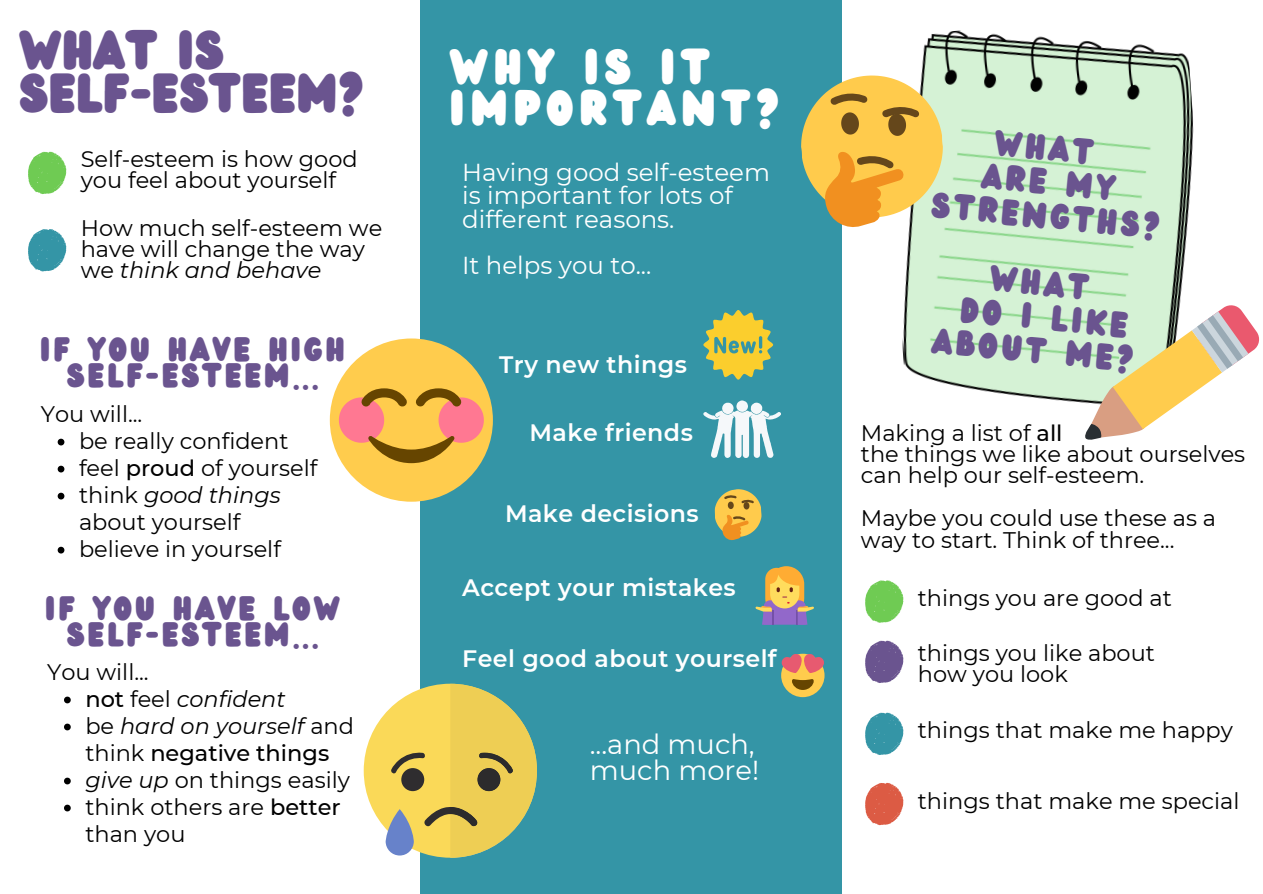
<style>
.page{position:relative;width:1263px;height:894px;background:#fff}
.page>*{position:absolute;margin:0;border:0;box-sizing:border-box;transform-origin:0 0}
.t1{font:47.85px "Wedges";letter-spacing:.02em;color:#6a548f}
.t2{font:43.5px/40.5px "Wedges";letter-spacing:.14em;color:#fff}
.t3{font:31.35px/33.8px "Wedges";color:#6a548f;text-align:center}
.t4{font:29.55px/25.8px "Wedges";letter-spacing:.105em;color:#6a548f;text-align:center}
.t5{font:27.3px "Montserrat";color:#fff}
.t6{font:24.45px/23.2px "Montserrat";color:#fff}
.t7{font:600 23.7px "Montserrat";letter-spacing:.02em;color:#fff}
.t8{font:22.5px/21.3px "Montserrat";color:#000}
.t9{font:italic 22.5px/27px "Montserrat";color:#000}
.s1{font-style:italic}
.s2{font-weight:500}
.s3{font-weight:500;font-style:normal}
.s4{font-style:normal}
</style>
<div class="page">
<div style="left:420px;top:0;width:422px;height:893px;background:#3495a6"></div>
<svg style="left:28px;top:152px;width:38px;height:42px"></svg>
<div style="left:364px;top:683px;width:173px;height:174px;background:#fad958;border-radius:50%"></div>
<svg style="left:386px;top:808px;width:28px;height:47px"></svg>
<svg style="left:390px;top:683px;width:147px;height:174px"></svg>
<svg style="left:28px;top:229px;width:38px;height:42px"></svg>
<div style="left:330px;top:338px;width:163px;height:163px;background:#ffcc4d;border-radius:50%"></div>
<svg style="left:339px;top:388px;width:145px;height:75px"></svg>
<img style="left:902px;top:30px;width:292px;height:373px">
<svg style="left:801px;top:71px;width:146px;height:161px"></svg>
<svg style="left:1082px;top:299px;width:178px;height:141px"></svg>
<svg style="left:865px;top:580px;width:38px;height:42px"></svg>
<svg style="left:865px;top:640px;width:38px;height:43px"></svg>
<svg style="left:865px;top:712px;width:38px;height:43px"></svg>
<svg style="left:865px;top:782px;width:38px;height:43px"></svg>
<svg style="left:703px;top:310px;width:70px;height:69px"></svg>
<svg style="left:703px;top:400px;width:78px;height:58px"></svg>
<svg style="left:714px;top:489px;width:48px;height:52px"></svg>
<svg style="left:755px;top:566px;width:59px;height:58px"></svg>
<div style="left:781px;top:653px;width:43px;height:44px;background:#ffcc4d;border-radius:50%"></div>
<svg style="left:792px;top:679px;width:22px;height:10px"></svg>
<svg style="left:781px;top:653px;width:44px;height:19px"></svg>
<svg style="left:58px;top:438px;width:6px;height:7px"></svg>
<svg style="left:58px;top:465px;width:6px;height:7px"></svg>
<svg style="left:58px;top:492px;width:6px;height:7px"></svg>
<svg style="left:58px;top:546px;width:6px;height:7px"></svg>
<svg style="left:64px;top:696px;width:7px;height:7px"></svg>
<svg style="left:64px;top:723px;width:7px;height:7px"></svg>
<svg style="left:64px;top:777px;width:7px;height:7px"></svg>
<svg style="left:64px;top:804px;width:7px;height:7px"></svg>
<p class="t1" style="left:20px;top:15px;width:206px">WHAT IS</p>
<p class="t1" style="left:20px;top:57px;width:345px">SELF-ESTEEM?</p>
<p class="t8" style="left:81px;top:148px;width:278px">Self-esteem is how good you feel about yourself</p>
<p class="t8" style="left:81px;top:217px;width:303px">How much self-esteem we have will change the way we <span class="s1">think and behave</span></p>
<p class="t4" style="left:41px;top:337px;width:306px">IF YOU HAVE HIGH<br>SELF-ESTEEM...</p>
<p class="t8" style="left:41px;top:403px;width:103px">You will...</p>
<p class="t8" style="left:79px;top:430px;width:211px">be really confident</p>
<p class="t8" style="left:79px;top:457px;width:240px">feel <span class="s2">proud</span> of yourself</p>
<p class="t8" style="left:79px;top:481px;width:203px;line-height:27px">think <span class="s1">good things </span>about yourself</p>
<p class="t8" style="left:79px;top:538px;width:203px">believe in yourself</p>
<p class="t4" style="left:46px;top:596px;width:296px">IF YOU HAVE LOW<br>SELF-ESTEEM...</p>
<p class="t8" style="left:47px;top:660px;width:103px">You will...</p>
<p class="t9" style="left:85px;top:685px;width:202px"><span class="s3">not</span> <span class="s4">feel</span> confident</p>
<p class="t9" style="left:85px;top:712px;width:270px"><span class="s4">be</span> hard on yourself <span class="s4">and think</span> <span class="s3">negative things</span></p>
<p class="t8" style="left:85px;top:768px;width:266px"><span class="s1">give up</span> on things easily</p>
<p class="t8" style="left:85px;top:793px;width:257px;line-height:27px">think others are <span class="s2">better </span>than you</p>
<p class="t2" style="left:450px;top:48px;width:330px">WHY IS IT<br>IMPORTANT?</p>
<p class="t6" style="left:462px;top:160px;width:309px">Having good self-esteem is important for lots of different reasons.</p>
<p class="t6" style="left:462px;top:254px;width:191px">It helps you to...</p>
<p class="t7" style="left:499px;top:350px;width:189px">Try new things</p>
<p class="t7" style="left:529px;top:418px;width:165px">Make friends</p>
<p class="t7" style="left:505px;top:499px;width:195px">Make decisions</p>
<p class="t7" style="left:462px;top:572px;width:275px">Accept your mistakes</p>
<p class="t7" style="left:462px;top:643px;width:316px">Feel good about yourself</p>
<p class="t5" style="left:590px;top:727px;width:166px">...and much,</p>
<p class="t5" style="left:590px;top:753px;width:171px">much more!</p>
<p class="t3" style="left:996px;top:127px;width:100px;rotate:5deg">WHAT</p>
<p class="t3" style="left:936px;top:156px;width:230px;rotate:5deg">ARE MY<br>STRENGTHS?</p>
<p class="t3" style="left:991px;top:263px;width:100px;rotate:5deg">WHAT</p>
<p class="t3" style="left:937px;top:292px;width:203px;rotate:5deg">DO I LIKE<br>ABOUT ME?</p>
<p class="t8" style="left:861px;top:422px;width:203px">Making a list of <span class="s2">all</span></p>
<p class="t8" style="left:861px;top:443px;width:386px">the things we like about ourselves can help our self-esteem.</p>
<p class="t8" style="left:861px;top:507px;width:357px">Maybe you could use these as a way to start. Think of three...</p>
<p class="t8" style="left:918px;top:587px;width:256px">things you are good at</p>
<p class="t8" style="left:918px;top:642px;width:239px">things you like about how you look</p>
<p class="t8" style="left:918px;top:719px;width:317px">things that make me happy</p>
<p class="t8" style="left:918px;top:789px;width:323px">things that make me special</p>
</div>
